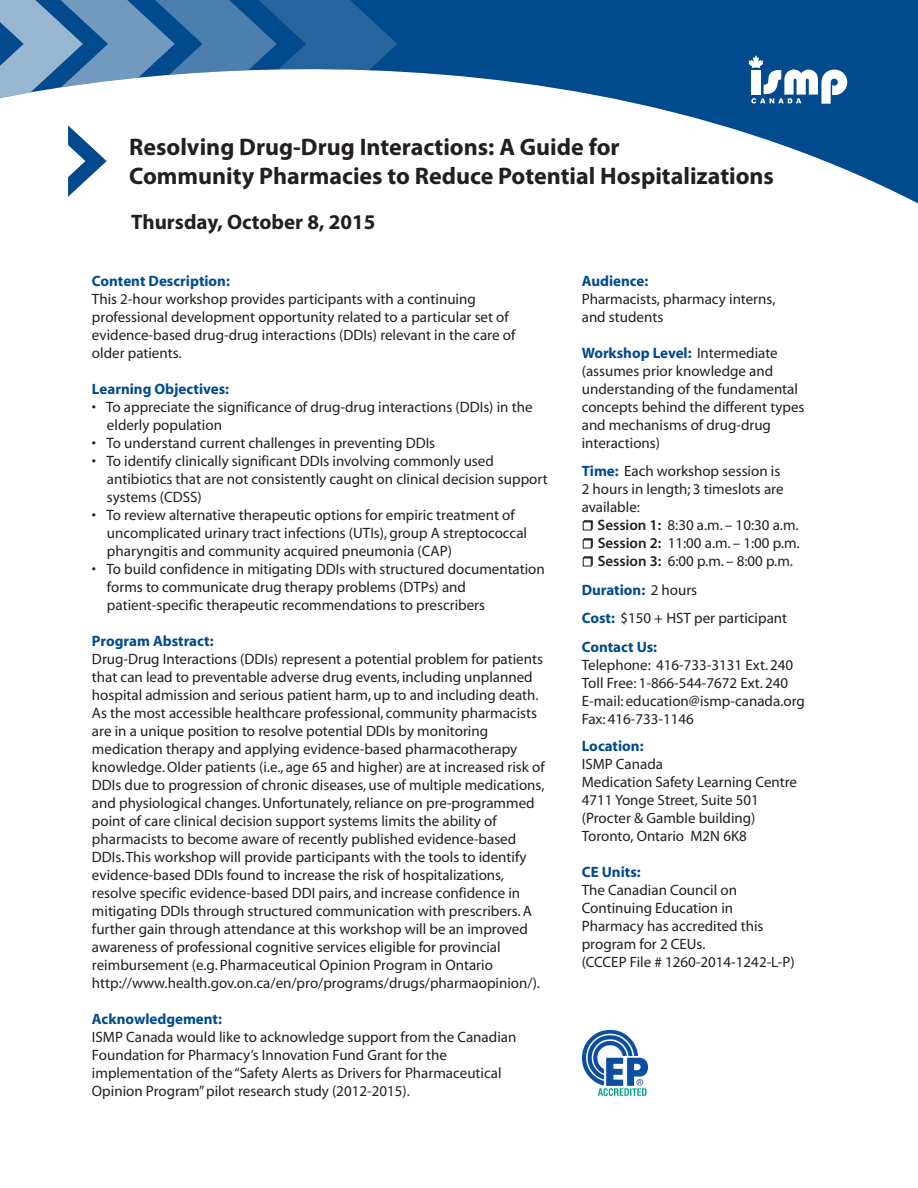
<style>
.page{position:relative;width:918px;height:1188px;background:#fff}
.page>*{position:absolute;margin:0;border:0;box-sizing:border-box;transform-origin:0 0}
.t1{font:700 24px/28.8px "Myriad Pro";color:#231f20}
.t2{font:700 21px "Myriad Pro";color:#231f20}
.t3{font:15px/18px "Myriad";color:#231f20}
.t4{font:15px/18px "Myriad Pro";color:#231f20}
.t5{font:700 15px "Myriad";color:#004a8d}
.s1{font-weight:700;color:#004a8d}
.s2{font-family:"Myriad";font-weight:700;color:#004a8d}
.s3{font-family:"Myriad Pro";font-weight:600}
.s4{font-family:"Myriad Pro"}
</style>
<div class="page">
<svg style="left:397px;top:0;width:521px;height:203px;fill:#004a8d"></svg>
<svg style="left:748px;top:55px;width:99px;height:49px"></svg>
<svg style="left:0;top:0;width:397px;height:197px"></svg>
<img style="left:583px;top:1030px;width:65px;height:65px">
<svg style="left:583px;top:520px;width:10px;height:10px"></svg>
<svg style="left:583px;top:539px;width:10px;height:9px"></svg>
<svg style="left:583px;top:557px;width:10px;height:9px"></svg>
<p class="t1" style="left:129px;top:133px;width:646px">Resolving Drug-Drug Interactions: A Guide for<br>Community Pharmacies to Reduce Potential Hospitalizations</p>
<p class="t2" style="left:131px;top:210px;width:246px">Thursday, October 8, 2015</p>
<p class="t3" style="left:92px;top:273px;width:425px"><span class="s1">Content Description:<br></span>This 2-hour workshop provides participants with a continuing professional development opportunity related to a particular set of evidence-based drug-drug interactions (DDIs) relevant in the care of older patients.</p>
<p class="t5" style="left:92px;top:381px;width:139px">Learning Objectives:</p>
<p class="t3" style="left:107px;top:399px;width:427px;text-indent:-15px">• To appreciate the significance of drug-drug interactions (DDIs) in the elderly population</p>
<p class="t3" style="left:92px;top:435px;width:345px">• To understand current challenges in preventing DDIs</p>
<p class="t3" style="left:107px;top:453px;width:442px;text-indent:-15px">• To identify clinically significant DDIs involving commonly used antibiotics that are not consistently caught on clinical decision support systems (CDSS)</p>
<p class="t3" style="left:107px;top:507px;width:422px;text-indent:-15px">• To review alternative therapeutic options for empiric treatment of uncomplicated urinary tract infections (UTIs), group A streptococcal pharyngitis and community acquired pneumonia (CAP)</p>
<p class="t3" style="left:107px;top:561px;width:439px;text-indent:-15px">• To build confidence in mitigating DDIs with structured documentation forms to communicate drug therapy problems (DTPs) and patient-specific therapeutic recommendations to prescribers</p>
<p class="t3" style="left:92px;top:633px;width:454px"><span class="s1">Program Abstract:<br></span>Drug-Drug Interactions (DDIs) represent a potential problem for patients that can lead to preventable adverse drug events, including unplanned hospital admission and serious patient harm, up to and including death.<br>As the most accessible healthcare professional, community pharmacists are in a unique position to resolve potential DDIs by monitoring medication therapy and applying evidence-based pharmacotherapy knowledge. Older patients (i.e., age 65 and higher) are at increased risk of DDIs due to progression of chronic diseases, use of multiple medications, and physiological changes. Unfortunately, reliance on pre-programmed point of care clinical decision support systems limits the ability of pharmacists to become aware of recently published evidence-based DDIs. This workshop will provide participants with the tools to identify evidence-based DDIs found to increase the risk of hospitalizations, resolve specific evidence-based DDI pairs, and increase confidence in mitigating DDIs through structured communication with prescribers. A further gain through attendance at this workshop will be an improved awareness of professional cognitive services eligible for provincial reimbursement (e.g. Pharmaceutical Opinion Program in Ontario http://www.health.gov.on.ca/en/pro/programs/drugs/pharmaopinion/).</p>
<p class="t3" style="left:92px;top:1011px;width:426px"><span class="s1">Acknowledgement:<br></span>ISMP Canada would like to acknowledge support from the Canadian Foundation for Pharmacy’s Innovation Fund Grant for the implementation of the “Safety Alerts as Drivers for Pharmaceutical Opinion Program” pilot research study (2012-2015).</p>
<p class="t4" style="left:582px;top:272px;width:195px"><span class="s2">Audience:<br></span>Pharmacists, pharmacy interns, and students</p>
<p class="t3" style="left:582px;top:345px;width:224px"><span class="s1">Workshop Level:</span> Intermediate (assumes prior knowledge and understanding of the fundamental concepts behind the different types and mechanisms of drug-drug interactions)</p>
<p class="t3" style="left:582px;top:463px;width:200px"><span class="s1">Time:</span> Each workshop session is</p>
<p class="t3" style="left:582px;top:481px;width:203px">2 hours in length; 3 timeslots are</p>
<p class="t3" style="left:582px;top:499px;width:60px">available:</p>
<p class="t3" style="left:598px;top:517px;width:203px"><span class="s3">Session 1:</span> 8:30 a.m. – 10:30 a.m.</p>
<p class="t3" style="left:598px;top:535px;width:204px"><span class="s3">Session 2:</span> 11:00 a.m. – 1:00 p.m.</p>
<p class="t3" style="left:598px;top:553px;width:197px"><span class="s3">Session 3:</span> 6:00 p.m. – 8:00 p.m.</p>
<p class="t3" style="left:582px;top:576px;width:207px;line-height:28.5px"><span class="s1">Duration:</span> 2 hours<br><span class="s1">Cost:</span> $150 + HST per participant<br><span class="s1">Contact Us:</span></p>
<p class="t3" style="left:582px;top:657px;width:225px">Telephone: 416-733-3131 Ext. 240<br>Toll Free: 1-866-544-7672 Ext. 240<br>E-mail: education@ismp-canada.org<br>Fax: 416-733-1146</p>
<p class="t4" style="left:582px;top:737px;width:217px"><span class="s2">Location:<br></span>ISMP Canada<br>Medication Safety Learning Centre<br>4711 Yonge Street, Suite 501 (Procter &amp; Gamble building)<br>Toronto, Ontario M2N 6K8</p>
<p class="t3" style="left:582px;top:864px;width:214px"><span class="s1">CE Units:<br></span>The Canadian Council on<br>Continuing Education in<br>Pharmacy has accredited this program for 2 CEUs.<br><span class="s4">(CCCEP File # 1260-2014-1242-L-P)</span></p>
</div>
